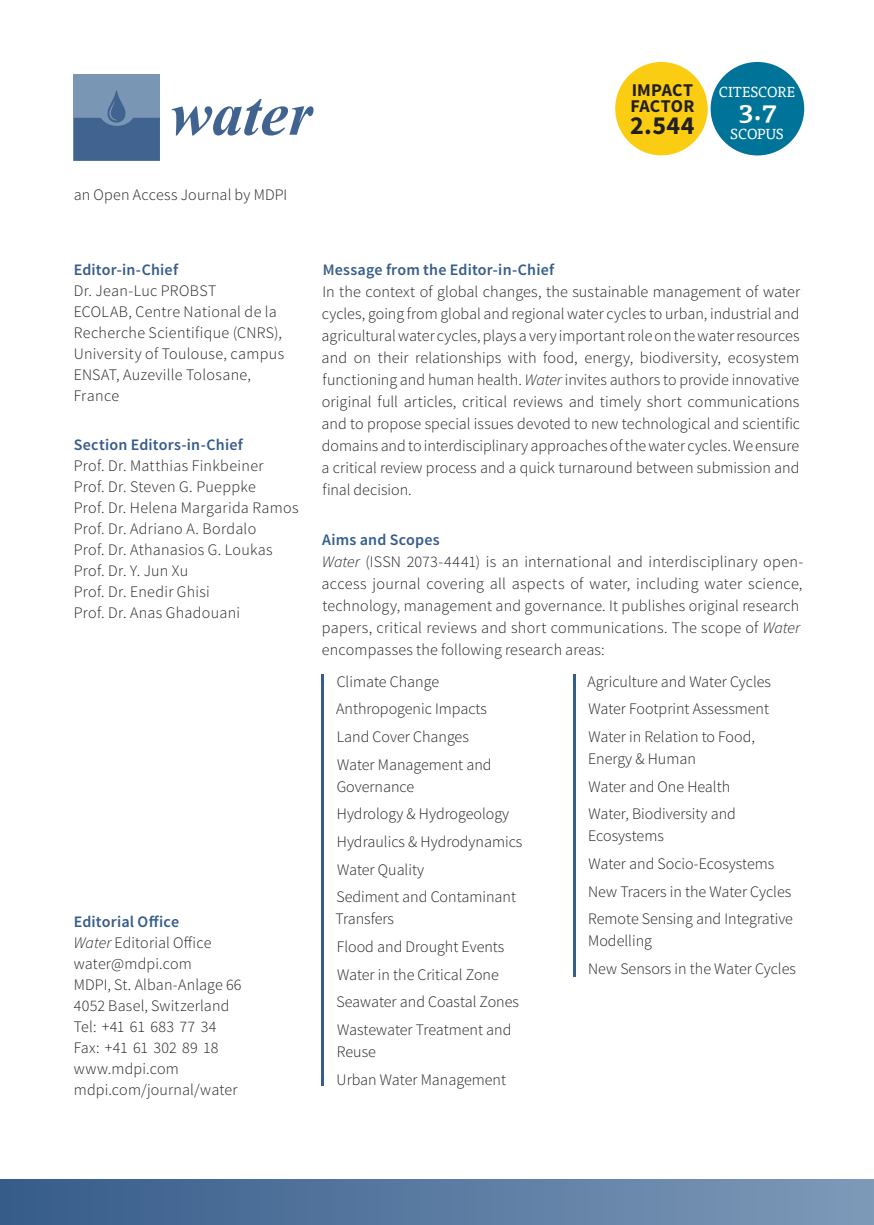
<style>
.page{position:relative;width:874px;height:1225px;background:#fff}
.page>*{position:absolute;margin:0;border:0;box-sizing:border-box;transform-origin:0 0}
.t1{font:italic 700 62.6px "Times New Roman";color:#40648f}
.t2{font:500 27.4px "Tisa OT";color:#fff}
.Impact_Factor_Number{font:700 26px "Source Sans Pro";color:#231f20}
.Impact_Factor{font:700 18px/16px "Source Sans Pro";letter-spacing:.005em;color:#231f20}
.Text_Source_Blocksat{font:300 16px/22px "Source Sans Pro";color:#231f20}
.Text_Source_8_pt{font:300 16px/21px "Source Sans Pro";letter-spacing:.015em;color:#231f20}
.Title_Museo_Color__G{font:600 16px "Source Sans Pro";letter-spacing:.015em;color:#365c8a}
.t3{font:14.6px "Tisa OT";color:#fff}
.s1{font-style:italic}
</style>
<div class="page">
<div style="left:710px;top:62px;width:93px;height:93px;background:#007398;border-radius:50%"></div>
<div style="left:74px;top:75px;width:86px;height:86px;background:#7a96b5"></div>
<svg style="left:74px;top:90px;width:86px;height:71px"></svg>
<div style="left:615px;top:62px;width:92px;height:93px;background:#fbcd12;border-radius:50%"></div>
<hr style="left:321px;top:674px;width:3px;height:412px;background:#365c8a">
<hr style="left:572px;top:674px;width:3px;height:303px;background:#365c8a">
<div style="left:0;top:1179px;width:873px;height:46px;background:linear-gradient(to right,#365c8a,#7e99b9)"></div>
<p class="t1" style="left:170px;top:70px;width:144px">water</p>
<p class="Text_Source_Blocksat" style="left:74px;top:184px;width:215px">an Open Access Journal by MDPI</p>
<p class="Impact_Factor" style="left:630px;top:83px;width:66px">IMPACT<br>FACTOR</p>
<p class="Impact_Factor_Number" style="left:629px;top:108px;width:66px">2.544</p>
<p class="t3" style="left:718px;top:83px;width:78px">CITESCORE</p>
<p class="t3" style="left:730px;top:125px;width:55px">SCOPUS</p>
<p class="t2" style="left:738px;top:93px;width:40px">3.7</p>
<p class="Title_Museo_Color__G" style="left:74px;top:259px;width:106px">Editor-in-Chief</p>
<p class="Text_Source_8_pt" style="left:74px;top:280px;width:144px">Dr. Jean-Luc PROBST</p>
<p class="Text_Source_8_pt" style="left:74px;top:301px;width:204px">ECOLAB, Centre National de la</p>
<p class="Text_Source_8_pt" style="left:74px;top:322px;width:209px">Recherche Scientifique (CNRS),</p>
<p class="Text_Source_8_pt" style="left:74px;top:343px;width:212px">University of Toulouse, campus</p>
<p class="Text_Source_8_pt" style="left:74px;top:364px;width:179px">ENSAT, Auzeville Tolosane,</p>
<p class="Text_Source_8_pt" style="left:74px;top:385px;width:47px">France</p>
<p class="Title_Museo_Color__G" style="left:74px;top:434px;width:170px">Section Editors-in-Chief</p>
<p class="Text_Source_8_pt" style="left:74px;top:455px;width:191px">Prof. Dr. Matthias Finkbeiner</p>
<p class="Text_Source_8_pt" style="left:74px;top:476px;width:183px">Prof. Dr. Steven G. Pueppke</p>
<p class="Text_Source_8_pt" style="left:74px;top:497px;width:226px">Prof. Dr. Helena Margarida Ramos</p>
<p class="Text_Source_8_pt" style="left:74px;top:518px;width:184px">Prof. Dr. Adriano A. Bordalo</p>
<p class="Text_Source_8_pt" style="left:74px;top:539px;width:200px">Prof. Dr. Athanasios G. Loukas</p>
<p class="Text_Source_8_pt" style="left:74px;top:560px;width:116px">Prof. Dr. Y. Jun Xu</p>
<p class="Text_Source_8_pt" style="left:74px;top:581px;width:138px">Prof. Dr. Enedir Ghisi</p>
<p class="Text_Source_8_pt" style="left:74px;top:602px;width:168px">Prof. Dr. Anas Ghadouani</p>
<p class="Title_Museo_Color__G" style="left:74px;top:911px;width:107px">Editorial Office</p>
<p class="Text_Source_8_pt" style="left:74px;top:931px;width:139px"><span class="s1">Water</span> Editorial Office</p>
<p class="Text_Source_8_pt" style="left:74px;top:952px;width:119px">water@mdpi.com</p>
<p class="Text_Source_8_pt" style="left:74px;top:973px;width:169px">MDPI, St. Alban-Anlage 66</p>
<p class="Text_Source_8_pt" style="left:74px;top:994px;width:157px">4052 Basel, Switzerland</p>
<p class="Text_Source_8_pt" style="left:74px;top:1015px;width:144px">Tel: +41 61 683 77 34</p>
<p class="Text_Source_8_pt" style="left:74px;top:1036px;width:146px">Fax: +41 61 302 89 18</p>
<p class="Text_Source_8_pt" style="left:74px;top:1057px;width:165px">www.mdpi.com mdpi.com/journal/water</p>
<p class="Title_Museo_Color__G" style="left:322px;top:259px;width:233px">Message from the Editor-in-Chief</p>
<p class="Text_Source_Blocksat" style="left:321px;top:280px;width:480px;text-align:justify">In the context of global changes, the sustainable management of water cycles, going from global and regional water cycles to urban, industrial and agricultural water cycles, plays a very important role on the water resources and on their relationships with food, energy, biodiversity, ecosystem functioning and human health. <span class="s1">Water</span> invites authors to provide innovative original full articles, critical reviews and timely short communications and to propose special issues devoted to new technological and scientific domains and to interdisciplinary approaches of the water cycles. We ensure a critical review process and a quick turnaround between submission and final decision.</p>
<p class="Title_Museo_Color__G" style="left:322px;top:529px;width:119px">Aims and Scopes</p>
<p class="Text_Source_Blocksat" style="left:321px;top:551px;width:483px"><span class="s1">Water</span> (ISSN 2073-4441) is an international and interdisciplinary open&shy;access journal covering all aspects of water, including water science, technology, management and governance. It publishes original research papers, critical reviews and short communications. The scope of <span class="s1">Water </span>encompasses the following research areas:</p>
<p class="Text_Source_Blocksat" style="left:336px;top:670px;width:104px">Climate Change</p>
<p class="Text_Source_Blocksat" style="left:336px;top:698px;width:152px">Anthropogenic Impacts</p>
<p class="Text_Source_Blocksat" style="left:337px;top:725px;width:133px">Land Cover Changes</p>
<p class="Text_Source_Blocksat" style="left:336px;top:753px;width:156px">Water Management and<br>Governance</p>
<p class="Text_Source_Blocksat" style="left:337px;top:803px;width:174px">Hydrology &amp; Hydrogeology</p>
<p class="Text_Source_Blocksat" style="left:337px;top:830px;width:187px">Hydraulics &amp; Hydrodynamics</p>
<p class="Text_Source_Blocksat" style="left:337px;top:858px;width:88px">Water Quality</p>
<p class="Text_Source_Blocksat" style="left:335px;top:886px;width:182px">Sediment and Contaminant<br>Transfers</p>
<p class="Text_Source_Blocksat" style="left:337px;top:935px;width:169px">Flood and Drought Events</p>
<p class="Text_Source_Blocksat" style="left:337px;top:963px;width:163px">Water in the Critical Zone</p>
<p class="Text_Source_Blocksat" style="left:336px;top:991px;width:184px">Seawater and Coastal Zones</p>
<p class="Text_Source_Blocksat" style="left:337px;top:1018px;width:176px">Wastewater Treatment and<br>Reuse</p>
<p class="Text_Source_Blocksat" style="left:336px;top:1068px;width:171px">Urban Water Management</p>
<p class="Text_Source_Blocksat" style="left:587px;top:670px;width:185px">Agriculture and Water Cycles</p>
<p class="Text_Source_Blocksat" style="left:588px;top:698px;width:182px">Water Footprint Assessment</p>
<p class="Text_Source_Blocksat" style="left:588px;top:725px;width:168px">Water in Relation to Food,<br>Energy &amp; Human</p>
<p class="Text_Source_Blocksat" style="left:588px;top:775px;width:143px">Water and One Health</p>
<p class="Text_Source_Blocksat" style="left:588px;top:803px;width:149px">Water, Biodiversity and<br>Ecosystems</p>
<p class="Text_Source_Blocksat" style="left:588px;top:852px;width:187px">Water and Socio-Ecosystems</p>
<p class="Text_Source_Blocksat" style="left:588px;top:880px;width:204px">New Tracers in the Water Cycles</p>
<p class="Text_Source_Blocksat" style="left:588px;top:908px;width:206px">Remote Sensing and Integrative<br>Modelling</p>
<p class="Text_Source_Blocksat" style="left:588px;top:957px;width:209px">New Sensors in the Water Cycles</p>
</div>
